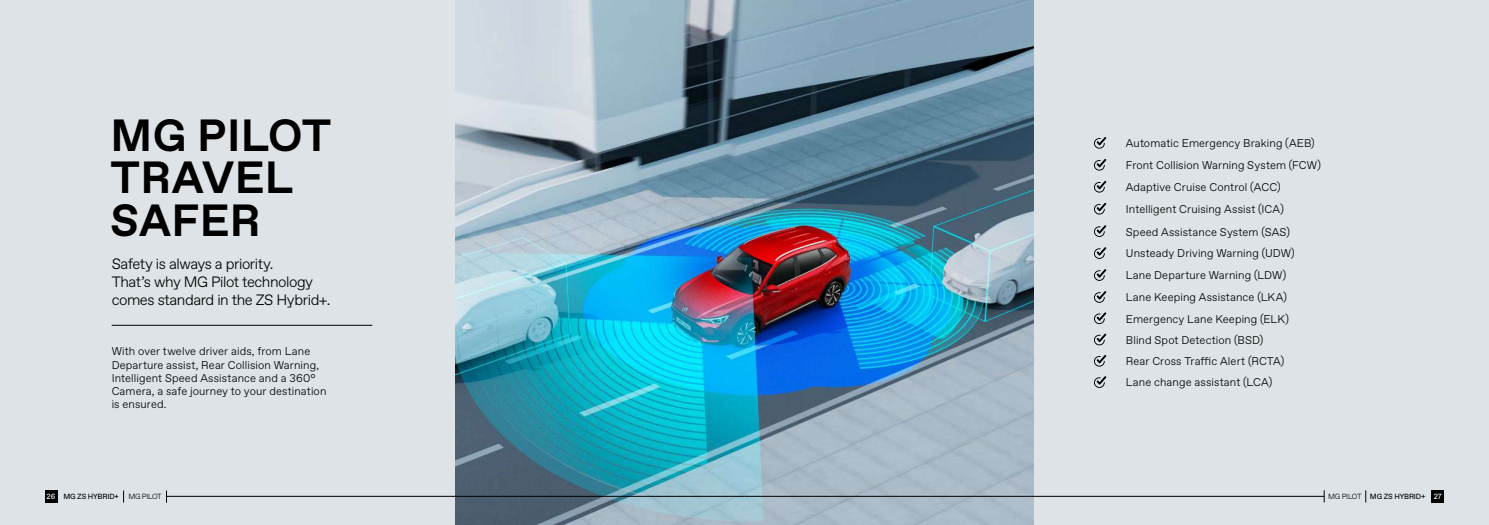
<style>
.page{position:relative;width:1489px;height:525px;background:#fff}
.page>*{position:absolute;margin:0;border:0;box-sizing:border-box;transform-origin:0 0}
.t1{font:700 45px/42.5px "Favorit Std";letter-spacing:.01em;color:#000}
.t2{font:300 15px/18px "Favorit Std";letter-spacing:-.03em;color:#000}
.t3{font:300 11.25px/13.2px "Favorit Std";letter-spacing:.01em;color:#000101}
.t4{font:7.5px "Favorit Std";letter-spacing:-.02em;color:#000101}
.t5{font:300 7.5px "Favorit Std";letter-spacing:-.03em;color:#000101}
.s1{color:#fff}
.s2{font-weight:300}
</style>
<div class="page">
<div style="left:0;top:0;width:1488px;height:524px;background:#dde3e6"></div>
<img style="left:455px;top:0;width:578px;height:524px">
<hr style="left:112px;top:325px;width:260px;height:1px;background:#000">
<svg style="left:1094px;top:137px;width:12px;height:12px"></svg>
<svg style="left:1094px;top:225px;width:12px;height:12px"></svg>
<svg style="left:1094px;top:181px;width:12px;height:11px"></svg>
<svg style="left:1094px;top:269px;width:12px;height:12px"></svg>
<svg style="left:1094px;top:159px;width:12px;height:11px"></svg>
<svg style="left:1094px;top:247px;width:12px;height:12px"></svg>
<svg style="left:1094px;top:203px;width:12px;height:11px"></svg>
<svg style="left:1094px;top:291px;width:12px;height:12px"></svg>
<svg style="left:1094px;top:312px;width:12px;height:12px"></svg>
<svg style="left:1094px;top:355px;width:12px;height:11px"></svg>
<svg style="left:1094px;top:333px;width:12px;height:12px"></svg>
<svg style="left:1094px;top:376px;width:12px;height:12px"></svg>
<div style="left:1431px;top:490px;width:12px;height:12px;background:#000101"></div>
<svg style="left:1323px;top:490px;width:1px;height:12px"></svg>
<svg style="left:1365px;top:490px;width:1px;height:12px"></svg>
<hr style="left:744px;top:496px;width:579px;height:1px;background:#000101">
<hr style="left:167px;top:496px;width:577px;height:1px;background:#000101">
<div style="left:45px;top:490px;width:12px;height:12px;background:#000101"></div>
<svg style="left:123px;top:490px;width:1px;height:12px"></svg>
<svg style="left:166px;top:490px;width:1px;height:12px"></svg>
<h1 class="t1" style="left:111px;top:113px;width:222px">MG PILOT<br>TRAVEL<br>SAFER</h1>
<h2 class="t2" style="left:112px;top:253px;width:220px">Safety is always a priority.<br>That’s why MG Pilot technology comes standard in the ZS Hybrid+.</h2>
<p class="t3" style="left:112px;top:344px;width:216px">With over twelve driver aids, from Lane Departure assist, Rear Collision Warning, Intelligent Speed Assistance and a 360° Camera, a safe journey to your destination is ensured.</p>
<p class="t3" style="left:1125px;top:136px;width:190px">Automatic Emergency Braking (AEB)</p>
<p class="t3" style="left:1125px;top:158px;width:196px">Front Collision Warning System (FCW)</p>
<p class="t3" style="left:1125px;top:180px;width:156px">Adaptive Cruise Control (ACC)</p>
<p class="t3" style="left:1125px;top:202px;width:159px">Intelligent Cruising Assist (ICA)</p>
<p class="t3" style="left:1125px;top:224px;width:165px">Speed Assistance System (SAS)</p>
<p class="t3" style="left:1125px;top:246px;width:170px">Unsteady Driving Warning (UDW)</p>
<p class="t3" style="left:1125px;top:268px;width:162px">Lane Departure Warning (LDW)</p>
<p class="t3" style="left:1125px;top:286px;width:164px;line-height:21.2px">Lane Keeping Assistance (LKA)<br>Emergency Lane Keeping (ELK)</p>
<p class="t3" style="left:1125px;top:354px;width:160px">Rear Cross Traffic Alert (RCTA)</p>
<p class="t3" style="left:1125px;top:333px;width:139px">Blind Spot Detection (BSD)</p>
<p class="t3" style="left:1125px;top:375px;width:148px">Lane change assistant (LCA)</p>
<p class="t4" style="left:47px;top:491px;width:74px"><span class="s1">26</span> MG ZS HYBRID+</p>
<p class="t5" style="left:128px;top:491px;width:35px">MG PILOT</p>
<p class="t4" style="left:1327px;top:491px;width:115px"><span class="s2">MG PILOT</span> MG ZS HYBRID+ <span class="s1">27</span></p>
</div>
